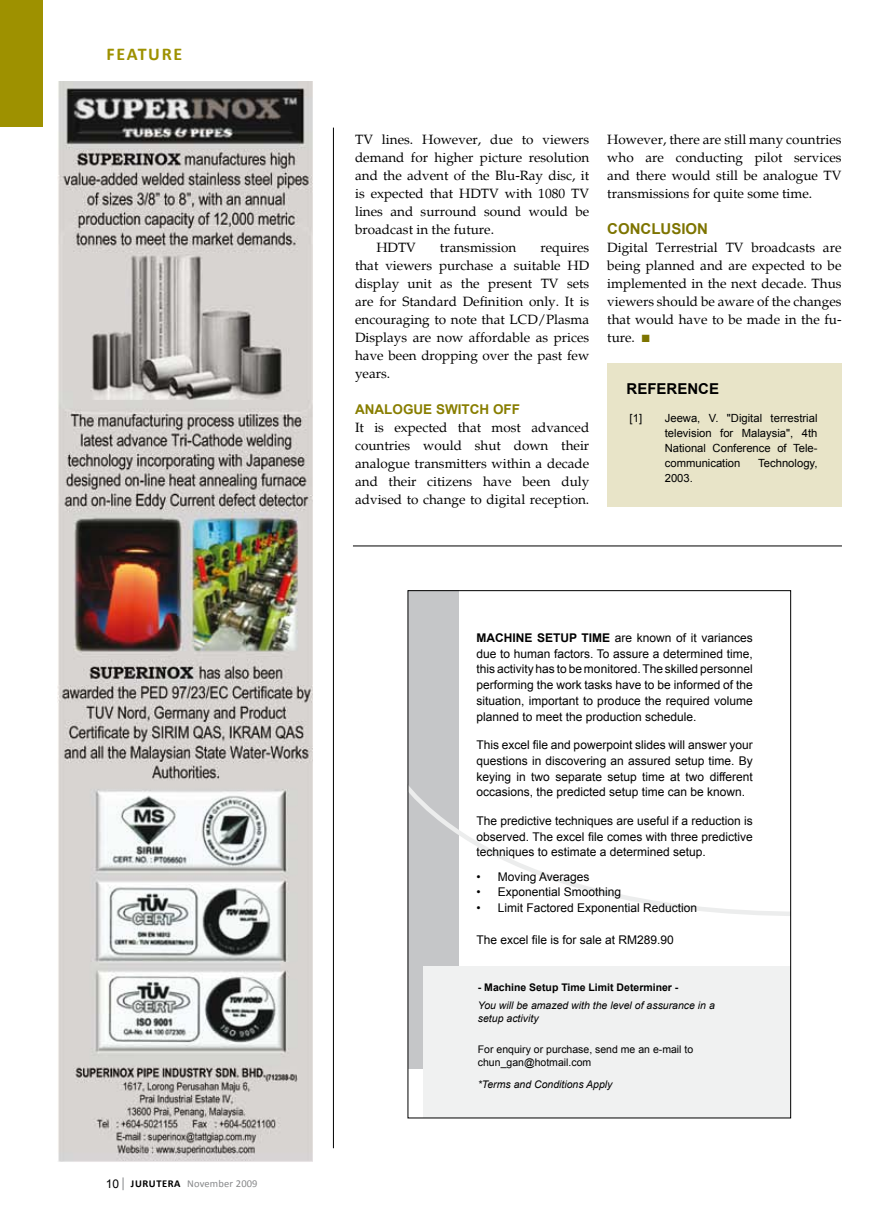
<style>
.page{position:relative;width:893px;height:1212px;background:#fff}
.page>*{position:absolute;margin:0;border:0;box-sizing:border-box;transform-origin:0 0}
.t1{font:700 18px "Calibri";letter-spacing:.09em;color:#9e9100}
.t2{font:700 15px "Arial";color:#7d7400}
.t3{font:700 15px "Arial";color:#000}
.t4{font:13.5px/18px "Palatino";color:#000;text-align:justify}
.t5{font:700 13.5px "Arial";color:#887e00}
.t6{font:12px/15.8px "Arial";color:#000;text-align:justify}
.t7{font:11.25px/15px "Arial";color:#000;text-align:justify}
.t8{font:italic 10.5px/13.5px "Arial";color:#000}
.t9{font:10.5px/13.5px "Arial";color:#000}
.t10{font:700 10.5px "Arial";color:#000}
.t11{font:10.5px "Calibri";letter-spacing:.015em;color:#87888a}
.s1{font-family:"Arial";font-size:12px;color:#000}
.s2{font-weight:700;color:#000}
.s3{color:#7d7400}
.s4{font-weight:700}
</style>
<div class="page">
<div style="left:0;top:0;width:43px;height:126px;background:#9e9100"></div>
<svg style="left:123px;top:1177px;width:1px;height:13px"></svg>
<div style="left:408px;top:591px;width:50px;height:478px;background:#c5c6c8"></div>
<svg style="left:410px;top:765px;width:379px;height:153px"></svg>
<div style="left:423px;top:967px;width:368px;height:151px;background:#f0f1f1"></div>
<div style="left:607px;top:364px;width:235px;height:143px;background:#e8e4c8"></div>
<hr style="left:353px;top:546px;width:489px;height:1px;background:#000">
<hr style="left:333px;top:128px;width:1px;height:1020px;background:#000">
<img style="left:58px;top:82px;width:255px;height:1080px">
<h1 class="t1" style="left:107px;top:42px;width:77px">FEATURE</h1>
<p class="t11" style="left:106px;top:1176px;width:153px"><span class="s1">10</span> <span class="s2">JURUTERA</span> November 2009</p>
<p class="t4" style="left:355px;top:131px;width:236px">TV lines. However, due to viewers</p>
<p class="t4" style="left:355px;top:149px;width:236px">demand for higher picture resolution</p>
<p class="t4" style="left:355px;top:167px;width:236px">and the advent of the Blu-Ray disc, it</p>
<p class="t4" style="left:355px;top:185px;width:236px">is expected that HDTV with 1080 TV</p>
<p class="t4" style="left:355px;top:203px;width:236px">lines and surround sound would be</p>
<p class="t4" style="left:355px;top:221px;width:141px">broadcast in the future.</p>
<p class="t4" style="left:376px;top:239px;width:41px">HDTV</p>
<p class="t4" style="left:440px;top:239px;width:78px">transmission</p>
<p class="t4" style="left:355px;top:239px;width:236px;text-indent:185px">requires that viewers purchase a suitable HD display unit as the present TV sets are for Standard Definition only. It is encouraging to note that LCD/Plasma Displays are now affordable as prices have been dropping over the past few years.</p>
<p class="t5" style="left:355px;top:400px;width:166px">ANALOGUE SWITCH OFF</p>
<p class="t4" style="left:355px;top:419px;width:236px">It is expected that most advanced countries would shut down their analogue transmitters within a decade and their citizens have been duly advised to change to digital reception.</p>
<p class="t4" style="left:607px;top:131px;width:236px">However, there are still many countries who are conducting pilot services and there would still be analogue TV transmissions for quite some time.</p>
<p class="t2" style="left:607px;top:219px;width:102px">CONCLUSION</p>
<p class="t4" style="left:607px;top:239px;width:236px">Digital Terrestrial TV broadcasts are being planned and are expected to be implemented in the next decade. Thus viewers should be aware of the changes that would have to be made in the fu&shy;ture. <span class="s3">■</span></p>
<p class="t3" style="left:626px;top:379px;width:92px">REFERENCE</p>
<p class="t7" style="left:630px;top:411px;width:14px">[1]</p>
<p class="t7" style="left:665px;top:411px;width:154px">Jeewa, V. "Digital terrestrial television for Malaysia", 4th National Conference of Tele&shy;communication</p>
<p class="t7" style="left:758px;top:456px;width:61px">Technology,</p>
<p class="t7" style="left:665px;top:471px;width:30px">2003.</p>
<p class="t6" style="left:476px;top:630px;width:278px"><span class="s4">MACHINE SETUP TIME</span> are known of it variances due to human factors. To assure a determined time, this activity has to be monitored. The skilled personnel performing the work tasks have to be informed of the situation, important to produce the required volume planned to meet the production schedule.</p>
<p class="t6" style="left:476px;top:737px;width:278px">This excel file and powerpoint slides will answer your questions in discovering an assured setup time. By keying in two separate setup time at two different occasions, the predicted setup time can be known.</p>
<p class="t6" style="left:476px;top:813px;width:278px">The predictive techniques are useful if a reduction is observed. The excel file comes with three predictive techniques to estimate a determined setup.</p>
<p class="t6" style="left:476px;top:869px;width:115px">• Moving Averages</p>
<p class="t6" style="left:476px;top:884px;width:146px">• Exponential Smoothing</p>
<p class="t6" style="left:476px;top:900px;width:222px">• Limit Factored Exponential Reduction</p>
<p class="t6" style="left:476px;top:932px;width:199px">The excel file is for sale at RM289.90</p>
<p class="t10" style="left:478px;top:980px;width:202px">- MACHINE SETUP TIME LIMIT DETERMINER -</p>
<p class="t8" style="left:478px;top:998px;width:238px">You will be amazed with the level of assurance in a setup activity</p>
<p class="t9" style="left:478px;top:1042px;width:217px">For enquiry or purchase, send me an e-mail to chun_gan@hotmail.com</p>
<p class="t8" style="left:478px;top:1078px;width:136px">*Terms and Conditions Apply</p>
</div>
